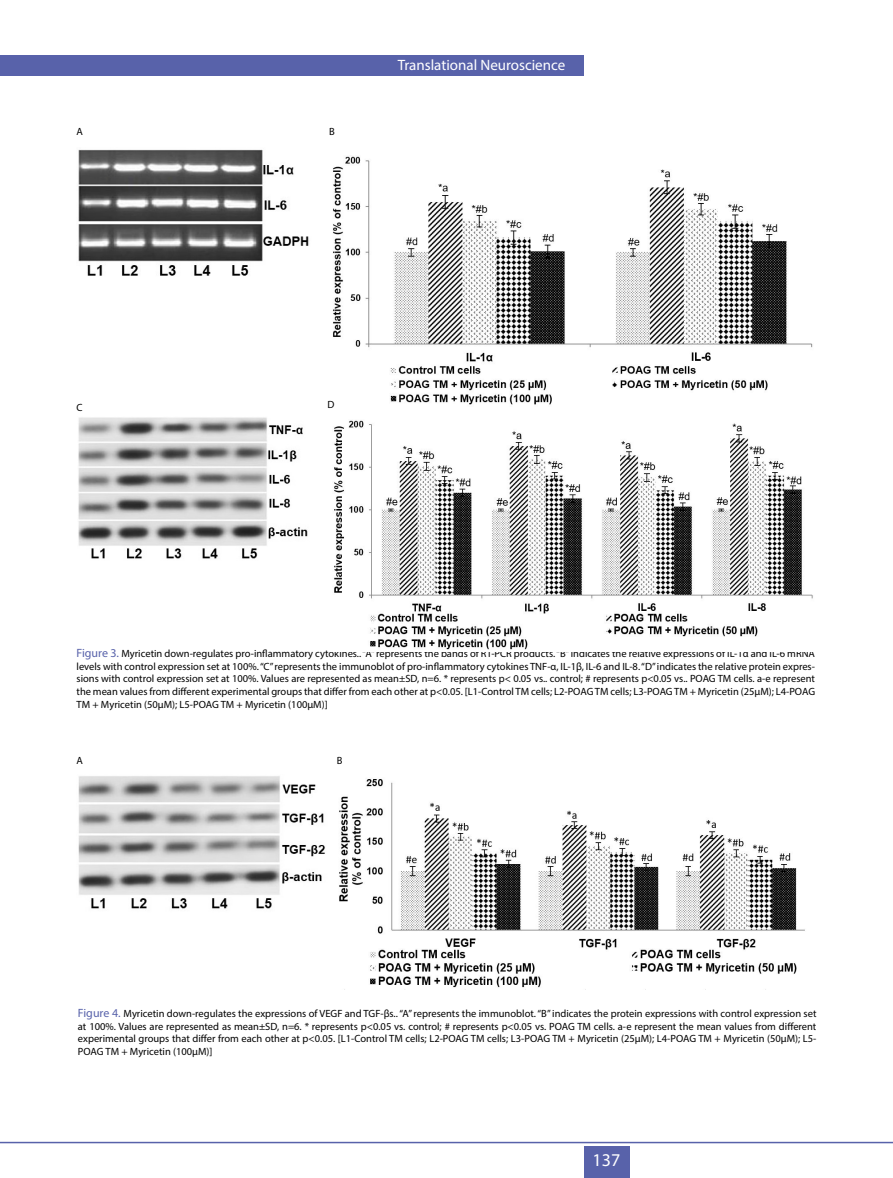
<style>
.page{position:relative;width:893px;height:1178px;background:#fff}
.page>*{position:absolute;margin:0;border:0;box-sizing:border-box;transform-origin:0 0}
.t1{font:18px "Myriad Pro";color:#fff}
.t2{font:15px "Myriad Pro";color:#fff}
.t3{font:10.5px/12.6px "Myriad Pro";color:#000;text-align:justify}
.s1{font-size:12px;color:#5862aa}
</style>
<div class="page">
<div style="left:584px;top:1146px;width:45px;height:32px;background:#5862aa"></div>
<hr style="left:0;top:1142px;width:893px;height:1px;background:#5862aa">
<img style="left:78px;top:149px;width:231px;height:127px">
<img style="left:333px;top:156px;width:480px;height:249px">
<img style="left:78px;top:417px;width:230px;height:142px">
<img style="left:334px;top:420px;width:479px;height:230px">
<img style="left:78px;top:776px;width:247px;height:133px">
<img style="left:339px;top:779px;width:466px;height:209px">
<div style="left:0;top:55px;width:584px;height:21px;background:#5862aa"></div>
<p class="t3" style="left:77px;top:125px;width:8px">A</p>
<p class="t3" style="left:329px;top:125px;width:7px">B</p>
<h2 class="t2" style="left:398px;top:56px;width:169px">Translational Neuroscience</h2>
<p class="t3" style="left:77px;top:401px;width:8px">C</p>
<p class="t3" style="left:328px;top:398px;width:8px">D</p>
<p class="t3" style="left:77px;top:647px;width:740px"><span class="s1">Figure 3.</span> Myricetin down-regulates pro-inflammatory cytokines.. “A” represents the bands of RT-PCR products. “B” indicates the relative expressions of IL-1α and IL-6 mRNA levels with control expression set at 100%. “C” represents the immunoblot of pro-inflammatory cytokines TNF-α, IL-1β, IL-6 and IL-8. “D” indicates the relative protein expres&shy;sions with control expression set at 100%. Values are represented as mean±SD, n=6. * represents p&lt; 0.05 vs.. control; # represents p&lt;0.05 vs.. POAG TM cells. a-e represent the mean values from different experimental groups that differ from each other at p&lt;0.05. [L1-Control TM cells; L2-POAG TM cells; L3-POAG TM + Myricetin (25µM); L4-POAG TM + Myricetin (50µM); L5-POAG TM + Myricetin (100µM)]</p>
<p class="t3" style="left:77px;top:754px;width:8px">A</p>
<p class="t3" style="left:337px;top:754px;width:7px">B</p>
<p class="t3" style="left:78px;top:1007px;width:740px"><span class="s1">Figure 4.</span> Myricetin down-regulates the expressions of VEGF and TGF-βs.. “A” represents the immunoblot. “B” indicates the protein expressions with control expression set at 100%. Values are represented as mean±SD, n=6. * represents p&lt;0.05 vs. control; # represents p&lt;0.05 vs. POAG TM cells. a-e represent the mean values from different experimental groups that differ from each other at p&lt;0.05. [L1-Control TM cells; L2-POAG TM cells; L3-POAG TM + Myricetin (25µM); L4-POAG TM + Myricetin (50µM); L5- POAG TM + Myricetin (100µM)]</p>
<h1 class="t1" style="left:593px;top:1148px;width:29px">137</h1>
</div>
